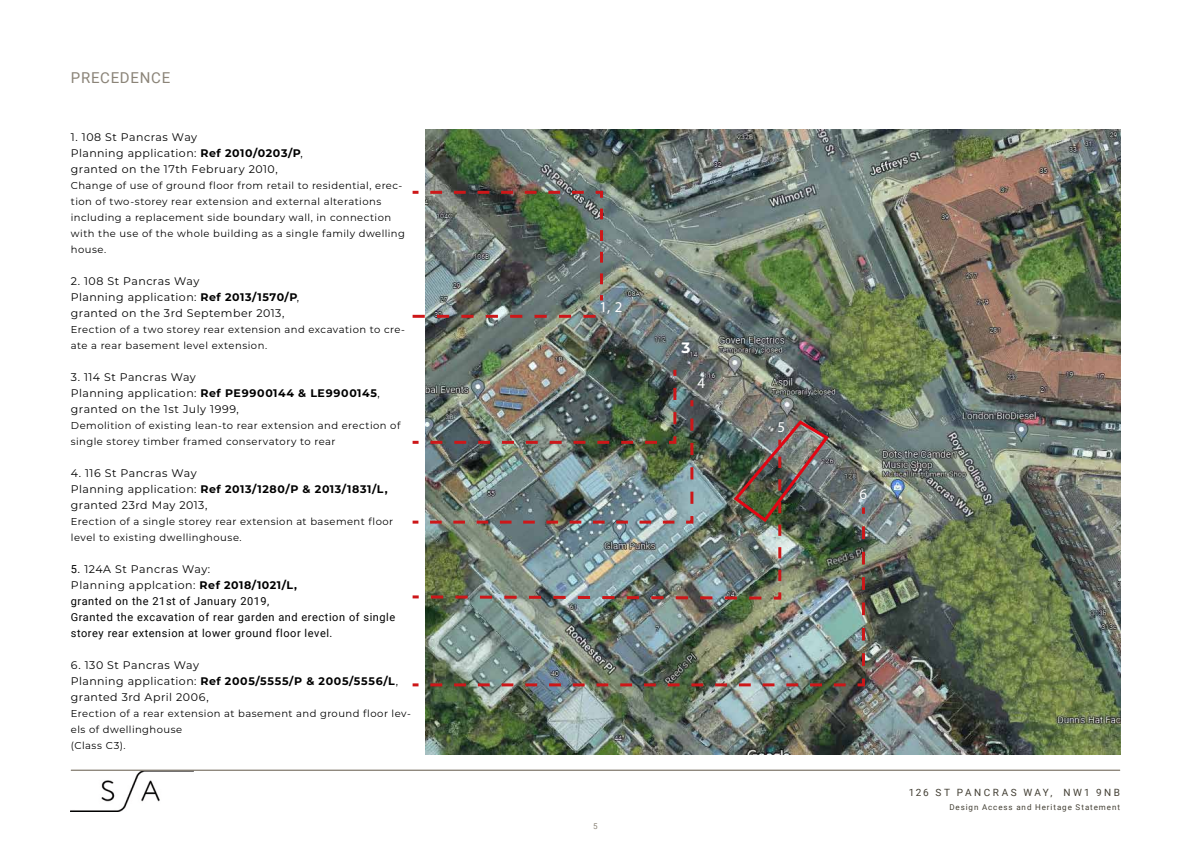
<style>
.page{position:relative;width:1191px;height:842px;background:#fff}
.page>*{position:absolute;margin:0;border:0;box-sizing:border-box;transform-origin:0 0}
.t1{font:15px "Roboto";letter-spacing:.05em;color:#8b8478}
.t2{font:15px "Myriad Pro";color:#fff}
.t3{font:700 15px "Montserrat";color:#fff}
.t4{font:11px/16px "Montserrat";letter-spacing:.04em;color:#000}
.t5{font:11px/16px "Roboto";letter-spacing:.05em;color:#000}
.t6{font:10px/16px "Montserrat";letter-spacing:.045em;color:#000}
.t7{font:10px "Roboto";letter-spacing:.245em;color:#433f34}
.t8{font:8px "Roboto";letter-spacing:.115em;color:#433f34}
.t9{font:8px "Roboto";color:#8b8478}
.s1{font-weight:700}
.s2{font-family:"Roboto"}
</style>
<div class="page">
<img style="left:71px;top:771px;width:122px;height:41px">
<img style="left:425px;top:130px;width:695px;height:625px">
<img style="left:412px;top:504px;width:454px;height:184px">
<img style="left:425px;top:367px;width:270px;height:70px">
<svg style="left:412px;top:315px;width:183px;height:3px"></svg>
<img style="left:412px;top:189px;width:192px;height:114px">
<img style="left:731px;top:418px;width:100px;height:163px">
<img style="left:412px;top:437px;width:371px;height:164px">
<hr style="left:71px;top:770px;width:1049px;height:1px;background:#8b8478">
<h1 class="t1" style="left:71px;top:67px;width:101px">PRECEDENCE</h1>
<p class="t4" style="left:71px;top:128px;width:233px">1. 108 St Pancras Way<br>Planning application: <span class="s1">Ref 2010/0203/P</span>, granted on the 17th February 2010,</p>
<p class="t6" style="left:71px;top:177px;width:336px">Change of use of ground floor from retail to residential, erec&shy;tion of two-storey rear extension and external alterations including a replacement side boundary wall, in connection with the use of the whole building as a single family dwelling house.</p>
<p class="t4" style="left:71px;top:272px;width:230px">2. 108 St Pancras Way<br>Planning application: <span class="s1">Ref 2013/1570/P</span>, granted on the 3rd September 2013,</p>
<p class="t6" style="left:71px;top:321px;width:336px">Erection of a two storey rear extension and excavation to cre&shy;ate a rear basement level extension.</p>
<p class="t4" style="left:71px;top:368px;width:310px">3. 114 St Pancras Way<br>Planning application: <span class="s1">Ref PE9900144 &amp; LE9900145</span>, granted on the 1st July 1999,</p>
<p class="t6" style="left:71px;top:417px;width:331px">Demolition of existing lean-to rear extension and erection of single storey timber framed conservatory to rear</p>
<p class="t4" style="left:71px;top:464px;width:318px">4. 116 St Pancras Way<br>Planning application: <span class="s1">Ref 2013/1280/P &amp; 2013/1831/L, </span>granted 23rd May 2013,</p>
<p class="t6" style="left:71px;top:513px;width:324px">Erection of a single storey rear extension at basement floor level to existing dwellinghouse.</p>
<p class="t4" style="left:71px;top:560px;width:228px"><span class="s2">5.</span> 124A St Pancras Way:<br>Planning applcation: <span class="s1">Ref 2018/1021/L,</span></p>
<p class="t5" style="left:71px;top:592px;width:326px">granted on the 21st of January 2019,<br>Granted the excavation of rear garden and erection of single storey rear extension at lower ground floor level.</p>
<p class="t4" style="left:71px;top:656px;width:329px">6. 130 St Pancras Way<br>Planning application: <span class="s1">Ref 2005/5555/P &amp; 2005/5556/L</span>, granted 3rd April 2006,</p>
<p class="t6" style="left:71px;top:705px;width:341px">Erection of a rear extension at basement and ground floor lev&shy;els of dwellinghouse<br>(Class C3).</p>
<h1 class="t2" style="left:599px;top:297px;width:24px">1, 2</h1>
<h1 class="t3" style="left:681px;top:337px;width:10px">3</h1>
<h1 class="t2" style="left:697px;top:374px;width:9px">4</h1>
<h1 class="t2" style="left:777px;top:417px;width:9px">5</h1>
<h1 class="t2" style="left:859px;top:485px;width:9px">6</h1>
<p class="t9" style="left:593px;top:820px;width:6px">5</p>
<p class="t7" style="left:908px;top:786px;width:213px">126 ST PANCRAS WAY, NW1 9NB</p>
<p class="t8" style="left:949px;top:801px;width:172px">Design Access and Heritage Statement</p>
</div>
